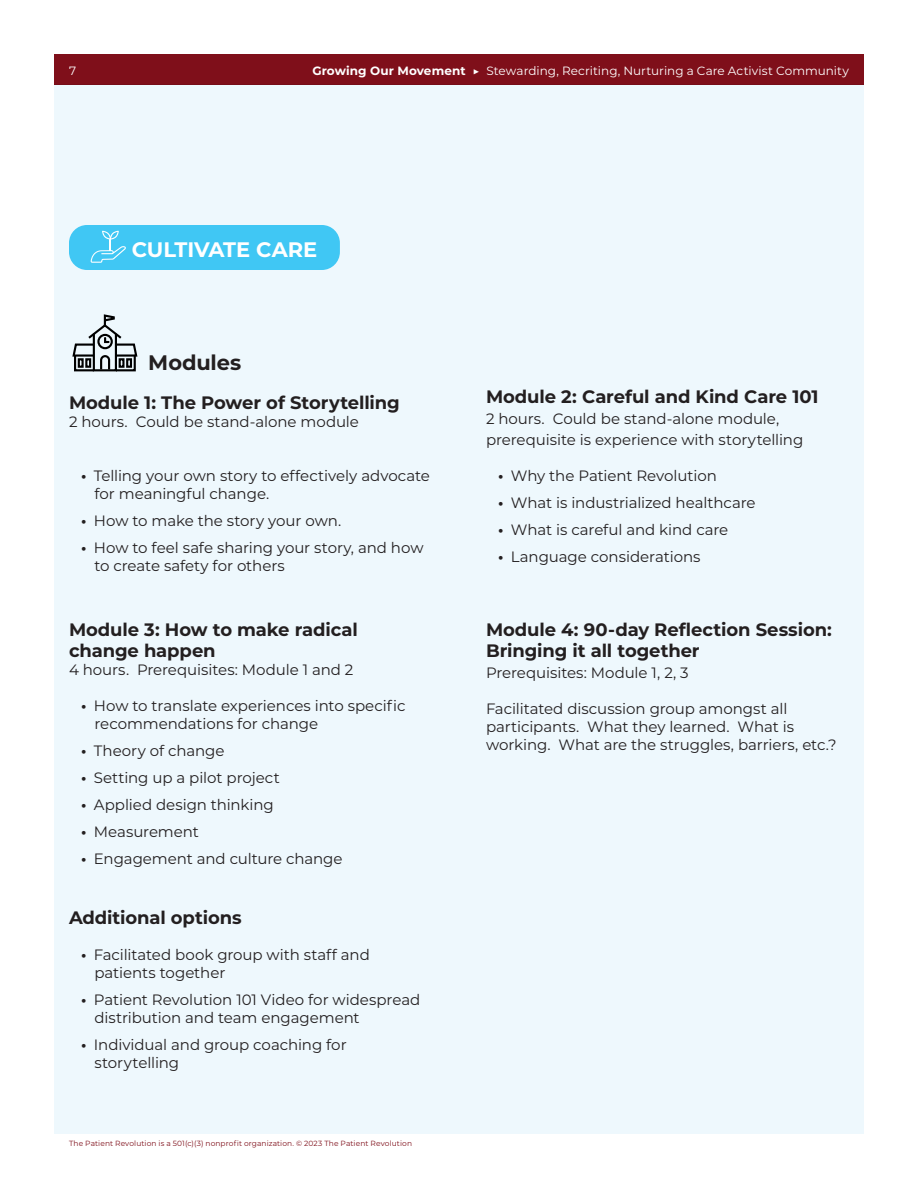
<style>
.page{position:relative;width:918px;height:1188px;background:#fff}
.page>*{position:absolute;margin:0;border:0;box-sizing:border-box;transform-origin:0 0}
.t1{font:700 21px "Montserrat";letter-spacing:-.005em;color:#fff}
.t2{font:700 21px "Montserrat";letter-spacing:-.005em;color:#231f20}
.t3{font:700 18px/21.6px "Montserrat";letter-spacing:-.005em;color:#231f20}
.t4{font:15px/18px "Montserrat";letter-spacing:-.005em;color:#231f20}
.t5{font:12px "Montserrat";color:#fff}
.t6{font:7.5px "Montserrat";letter-spacing:.015em;color:#7f0f1a}
.s1{font-weight:700}
</style>
<div class="page">
<div style="left:54px;top:54px;width:810px;height:31px;background:#7f0f1a"></div>
<div style="left:54px;top:85px;width:810px;height:1049px;background:#eef8fd"></div>
<div style="left:69px;top:225px;width:271px;height:45px;background:#40c7f4;border-radius:18px"></div>
<svg style="left:91px;top:231px;width:35px;height:32px"></svg>
<svg style="left:72px;top:314px;width:66px;height:58px"></svg>
<div style="left:93px;top:333px;width:24px;height:38px;border:2px solid #000"></div>
<p class="t5" style="left:69px;top:63px;width:9px">7</p>
<p class="t5" style="left:312px;top:63px;width:538px"><span class="s1">Growing Our Movement ▶</span> Stewarding, Recriting, Nurturing a Care Activist Community</p>
<p class="t1" style="left:132px;top:234px;width:187px">CULTIVATE CARE</p>
<p class="t2" style="left:148px;top:347px;width:94px">Modules</p>
<p class="t3" style="left:69px;top:391px;width:332px">Module 1: The Power of Storytelling</p>
<p class="t4" style="left:69px;top:412px;width:292px">2 hours. Could be stand-alone module</p>
<p class="t4" style="left:94px;top:466px;width:337px;text-indent:-14px"><span class="s1">•</span> Telling your own story to effectively advocate for meaningful change.</p>
<p class="t4" style="left:81px;top:511px;width:262px"><span class="s1">•</span> How to make the story your own.</p>
<p class="t4" style="left:94px;top:538px;width:331px;text-indent:-14px"><span class="s1">•</span> How to feel safe sharing your story, and how to create safety for others</p>
<p class="t3" style="left:69px;top:618px;width:290px">Module 3: How to make radical change happen</p>
<p class="t4" style="left:69px;top:661px;width:286px">4 hours. Prerequisites: Module 1 and 2</p>
<p class="t4" style="left:94px;top:697px;width:313px;text-indent:-14px"><span class="s1">•</span> How to translate experiences into specific recommendations for change</p>
<p class="t4" style="left:81px;top:742px;width:145px"><span class="s1">•</span> Theory of change</p>
<p class="t4" style="left:81px;top:769px;width:200px"><span class="s1">•</span> Setting up a pilot project</p>
<p class="t4" style="left:81px;top:796px;width:194px"><span class="s1">•</span> Applied design thinking</p>
<p class="t4" style="left:81px;top:823px;width:119px"><span class="s1">•</span> Measurement</p>
<p class="t4" style="left:81px;top:850px;width:263px"><span class="s1">•</span> Engagement and culture change</p>
<p class="t3" style="left:69px;top:906px;width:174px">Additional options</p>
<p class="t4" style="left:94px;top:945px;width:277px;text-indent:-14px"><span class="s1">•</span> Facilitated book group with staff and patients together</p>
<p class="t4" style="left:94px;top:990px;width:327px;text-indent:-14px"><span class="s1">•</span> Patient Revolution 101 Video for widespread distribution and team engagement</p>
<p class="t4" style="left:94px;top:1035px;width:254px;text-indent:-14px"><span class="s1">•</span> Individual and group coaching for storytelling</p>
<p class="t6" style="left:69px;top:1138px;width:345px">The Patient Revolution is a 501(c)(3) nonprofit organization. © 2023 The Patient Revolution</p>
<p class="t3" style="left:486px;top:385px;width:334px">Module 2: Careful and Kind Care 101</p>
<p class="t4" style="left:486px;top:408px;width:319px;line-height:21px">2 hours. Could be stand-alone module, prerequisite is experience with storytelling</p>
<p class="t4" style="left:498px;top:466px;width:220px"><span class="s1">•</span> Why the Patient Revolution</p>
<p class="t4" style="left:498px;top:493px;width:259px"><span class="s1">•</span> What is industrialized healthcare</p>
<p class="t4" style="left:498px;top:520px;width:232px"><span class="s1">•</span> What is careful and kind care</p>
<p class="t4" style="left:498px;top:547px;width:204px"><span class="s1">•</span> Language considerations</p>
<p class="t3" style="left:486px;top:618px;width:347px">Module 4: 90-day Reflection Session:<br>Bringing it all together</p>
<p class="t4" style="left:486px;top:664px;width:204px">Prerequisites: Module 1, 2, 3</p>
<p class="t4" style="left:486px;top:700px;width:352px">Facilitated discussion group amongst all participants. What they learned. What is working. What are the struggles, barriers, etc.?</p>
</div>
